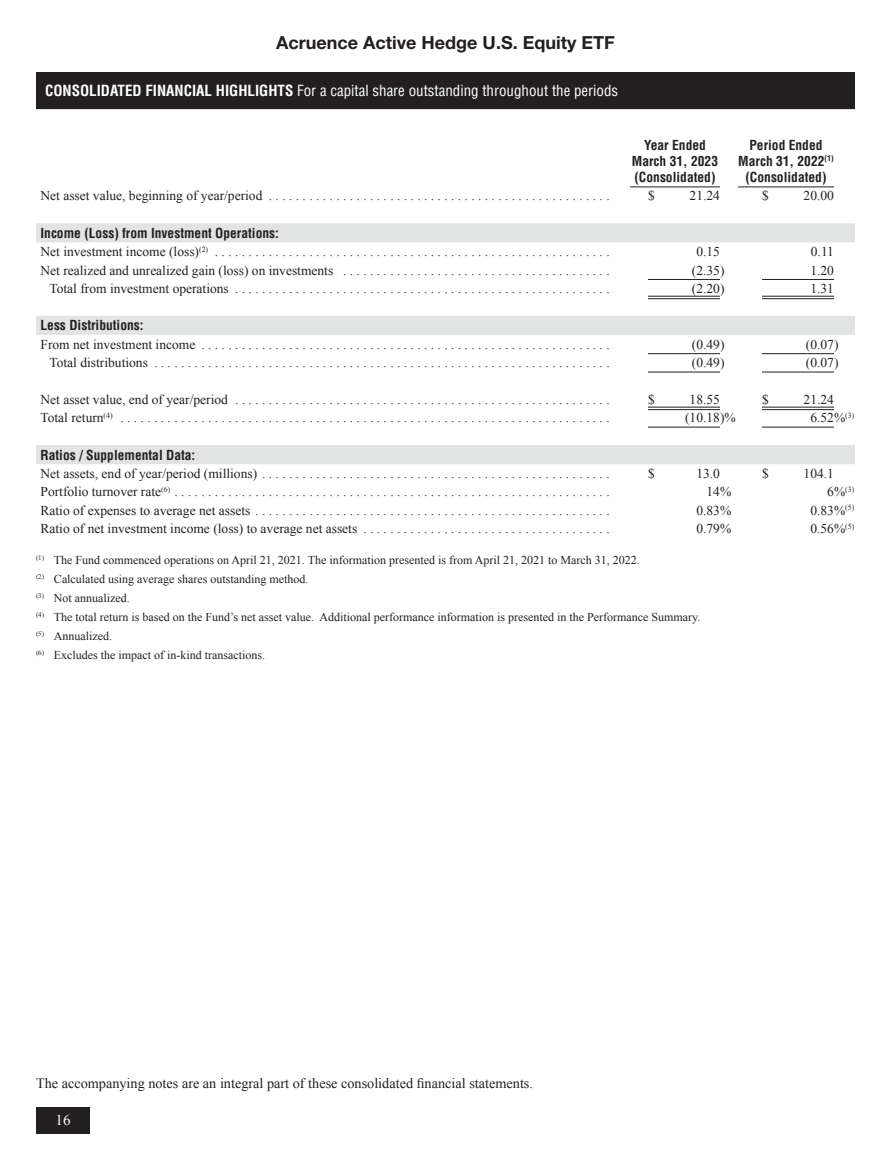
<style>
.page{position:relative;width:891px;height:1161px;background:#fff}
.page>*{position:absolute;margin:0;border:0;box-sizing:border-box;transform-origin:0 0}
.t1{font:700 18px "Helvetica Neue LT Std";color:#231f20}
.Main_Headings_in_Bla{font:condensed 15px "Helvetica";color:#fff}
.t2{font:15px "Times New Roman";color:#fff}
.t3{font:14.25px "Times New Roman";color:#231f20}
.Financials_Table_Stu{font:13.5px "Times New Roman";color:#231f20}
.Table_Stub_-_Level_2{font:13.5px "Times New Roman";color:#231f20}
.Financials_Gray_Subh{font:700 condensed 13.5px "Helvetica";color:#231f20}
.Financials_Table_Hea{font:700 condensed 13.5px/16.2px "Helvetica";color:#231f20;text-align:center}
.Table_Figure{font:13.5px "Times New Roman";color:#231f20}
.Table_Figure_-_Subto{font:13.5px "Times New Roman";color:#231f20}
.Table_Figure_-_Total{font:13.5px "Times New Roman";color:#231f20}
.Footnote{font:12px "Times New Roman";color:#231f20}
.Table_Figure-2{font:7.8px "Times New Roman";color:#231f20}
.s1{font-weight:700}
.s2{font-size:13.5px}
</style>
<div class="page">
<div style="left:36px;top:1107px;width:54px;height:27px;background:#231f20"></div>
<div style="left:36px;top:72px;width:819px;height:36px;background:#231f20"></div>
<div style="left:36px;top:96px;width:819px;height:13px;background:#231f20"></div>
<svg style="left:36px;top:223px;width:702px;height:241px"></svg>
<svg style="left:738px;top:223px;width:117px;height:241px"></svg>
<hr style="left:630px;top:187px;width:90px;height:1px;background:#231f20">
<hr style="left:738px;top:187px;width:96px;height:1px;background:#231f20">
<hr style="left:648px;top:279px;width:72px;height:1px;background:#231f20">
<hr style="left:762px;top:279px;width:72px;height:1px;background:#231f20">
<hr style="left:648px;top:296px;width:72px;height:1px;background:#231f20">
<hr style="left:648px;top:298px;width:72px;height:1px;background:#231f20">
<hr style="left:762px;top:296px;width:72px;height:1px;background:#231f20">
<hr style="left:762px;top:298px;width:72px;height:1px;background:#231f20">
<hr style="left:648px;top:353px;width:72px;height:1px;background:#231f20">
<hr style="left:762px;top:353px;width:72px;height:1px;background:#231f20">
<hr style="left:648px;top:372px;width:72px;height:1px;background:#231f20">
<hr style="left:762px;top:372px;width:72px;height:1px;background:#231f20">
<hr style="left:648px;top:407px;width:72px;height:1px;background:#231f20">
<hr style="left:648px;top:409px;width:72px;height:1px;background:#231f20">
<hr style="left:762px;top:407px;width:72px;height:1px;background:#231f20">
<hr style="left:762px;top:409px;width:72px;height:1px;background:#231f20">
<hr style="left:648px;top:427px;width:72px;height:1px;background:#231f20">
<hr style="left:762px;top:427px;width:72px;height:1px;background:#231f20">
<h1 class="t1" style="left:276px;top:31px;width:340px">Acruence Active Hedge U.S. Equity ETF</h1>
<p class="Main_Headings_in_Bla" style="left:45px;top:81px;width:575px"><span class="s1">CONSOLIDATED FINANCIAL HIGHLIGHTS</span> For a capital share outstanding throughout the periods</p>
<p class="Financials_Table_Hea" style="left:632px;top:137px;width:88px">Year Ended<br>March 31, 2023 (Consolidated)</p>
<p class="Financials_Table_Hea" style="left:738px;top:137px;width:97px">Period Ended<br>March 31, 2022<sup>(1) </sup>(Consolidated)</p>
<p class="Financials_Table_Stu" style="left:40px;top:187px;width:564px">Net asset value, beginning of year/period . . . . . . . . . . . . . . . . . . . . . . . . . . . . . . . . . . . . . . . . . . . . . . . . . .</p>
<p class="Table_Figure" style="left:648px;top:187px;width:8px">$</p>
<p class="Table_Figure" style="left:690px;top:187px;width:32px">21.24</p>
<p class="Table_Figure" style="left:762px;top:187px;width:8px">$</p>
<p class="Table_Figure" style="left:804px;top:187px;width:32px">20.00</p>
<p class="Financials_Gray_Subh" style="left:40px;top:224px;width:240px">Income (Loss) from Investment Operations:</p>
<p class="Financials_Table_Stu" style="left:40px;top:243px;width:569px">Net investment income (loss)<sup>(2)</sup> ...........................................................</p>
<p class="Table_Figure" style="left:696px;top:243px;width:25px">0.15</p>
<p class="Table_Figure" style="left:811px;top:243px;width:25px">0.11</p>
<p class="Financials_Table_Stu" style="left:40px;top:261px;width:564px">Net realized and unrealized gain (loss) on investments . . . . . . . . . . . . . . . . . . . . . . . . . . . . . . . . . . . . . . .</p>
<p class="Table_Figure_-_Subto" style="left:692px;top:261px;width:34px">(2.35)</p>
<p class="Table_Figure_-_Subto" style="left:810px;top:261px;width:25px">1.20</p>
<p class="Table_Stub_-_Level_2" style="left:50px;top:279px;width:555px">Total from investment operations . . . . . . . . . . . . . . . . . . . . . . . . . . . . . . . . . . . . . . . . . . . . . . . . . . . . . . .</p>
<p class="Table_Figure_-_Total" style="left:692px;top:279px;width:34px">(2.20)</p>
<p class="Table_Figure_-_Total" style="left:810px;top:279px;width:25px">1.31</p>
<p class="Financials_Gray_Subh" style="left:40px;top:317px;width:105px">Less Distributions:</p>
<p class="Financials_Table_Stu" style="left:40px;top:335px;width:564px">From net investment income . . . . . . . . . . . . . . . . . . . . . . . . . . . . . . . . . . . . . . . . . . . . . . . . . . . . . . . . . . . .</p>
<p class="Table_Figure_-_Subto" style="left:692px;top:335px;width:34px">(0.49)</p>
<p class="Table_Figure_-_Subto" style="left:806px;top:335px;width:34px">(0.07)</p>
<p class="Table_Stub_-_Level_2" style="left:50px;top:354px;width:555px">Total distributions . . . . . . . . . . . . . . . . . . . . . . . . . . . . . . . . . . . . . . . . . . . . . . . . . . . . . . . . . . . . . . . . . . .</p>
<p class="Table_Figure_-_Subto" style="left:692px;top:354px;width:34px">(0.49)</p>
<p class="Table_Figure_-_Subto" style="left:806px;top:354px;width:34px">(0.07)</p>
<p class="Financials_Table_Stu" style="left:40px;top:390px;width:564px">Net asset value, end of year/period . . . . . . . . . . . . . . . . . . . . . . . . . . . . . . . . . . . . . . . . . . . . . . . . . . . . . . .</p>
<p class="Table_Figure_-_Total" style="left:648px;top:390px;width:8px">$</p>
<p class="Table_Figure_-_Total" style="left:690px;top:390px;width:32px">18.55</p>
<p class="Table_Figure_-_Total" style="left:762px;top:390px;width:8px">$</p>
<p class="Table_Figure_-_Total" style="left:804px;top:390px;width:32px">21.24</p>
<p class="Financials_Table_Stu" style="left:40px;top:409px;width:564px">Total return<sup>(4)</sup> . . . . . . . . . . . . . . . . . . . . . . . . . . . . . . . . . . . . . . . . . . . . . . . . . . . . . . . . . . . . . . . . . . . . . . . .</p>
<p class="Table_Figure_-_Subto" style="left:685px;top:409px;width:52px">(10.18)%</p>
<p class="Table_Figure_-_Subto" style="left:810px;top:409px;width:25px">6.52</p>
<p class="Table_Figure-2" style="left:834px;top:410px;width:22px"><span class="s2">%</span>(3)</p>
<p class="Financials_Gray_Subh" style="left:40px;top:446px;width:156px">Ratios / Supplemental Data:</p>
<p class="Financials_Table_Stu" style="left:40px;top:464px;width:564px">Net assets, end of year/period (millions) . . . . . . . . . . . . . . . . . . . . . . . . . . . . . . . . . . . . . . . . . . . . . . . . . . .</p>
<p class="Table_Figure" style="left:648px;top:464px;width:8px">$</p>
<p class="Table_Figure" style="left:696px;top:464px;width:25px">13.0</p>
<p class="Table_Figure" style="left:762px;top:464px;width:8px">$</p>
<p class="Table_Figure" style="left:804px;top:464px;width:32px">104.1</p>
<p class="Financials_Table_Stu" style="left:40px;top:483px;width:564px">Portfolio turnover rate<sup>(6)</sup> . . . . . . . . . . . . . . . . . . . . . . . . . . . . . . . . . . . . . . . . . . . . . . . . . . . . . . . . . . . . . . . .</p>
<p class="Table_Figure" style="left:706px;top:483px;width:26px">14%</p>
<p class="Table_Figure" style="left:827px;top:483px;width:8px">6</p>
<p class="Table_Figure-2" style="left:834px;top:484px;width:22px"><span class="s2">%</span>(3)</p>
<p class="Financials_Table_Stu" style="left:40px;top:501px;width:564px">Ratio of expenses to average net assets . . . . . . . . . . . . . . . . . . . . . . . . . . . . . . . . . . . . . . . . . . . . . . . . . . . .</p>
<p class="Table_Figure" style="left:696px;top:501px;width:36px">0.83%</p>
<p class="Table_Figure" style="left:810px;top:501px;width:25px">0.83</p>
<p class="Table_Figure-2" style="left:834px;top:502px;width:22px"><span class="s2">%</span>(5)</p>
<p class="Financials_Table_Stu" style="left:40px;top:520px;width:564px">Ratio of net investment income (loss) to average net assets . . . . . . . . . . . . . . . . . . . . . . . . . . . . . . . . . . . .</p>
<p class="Table_Figure" style="left:696px;top:520px;width:36px">0.79%</p>
<p class="Table_Figure" style="left:810px;top:520px;width:25px">0.56</p>
<p class="Table_Figure-2" style="left:834px;top:521px;width:22px"><span class="s2">%</span>(5)</p>
<p class="Footnote" style="left:36px;top:552px;width:603px"><sup>(1)</sup> The Fund commenced operations on April 21, 2021. The information presented is from April 21, 2021 to March 31, 2022.</p>
<p class="Footnote" style="left:36px;top:571px;width:272px"><sup>(2)</sup> Calculated using average shares outstanding method.</p>
<p class="Footnote" style="left:36px;top:590px;width:94px"><sup>(3)</sup> Not annualized.</p>
<p class="Footnote" style="left:36px;top:609px;width:664px"><sup>(4)</sup> The total return is based on the Fund’s net asset value. Additional performance information is presented in the Performance Summary.</p>
<p class="Footnote" style="left:36px;top:628px;width:76px"><sup>(5)</sup> Annualized.</p>
<p class="Footnote" style="left:36px;top:646px;width:229px"><sup>(6)</sup> Excludes the impact of in-kind transactions.</p>
<p class="t3" style="left:36px;top:1074px;width:499px">The accompanying notes are an integral part of these consolidated financial statements.</p>
<p class="t2" style="left:56px;top:1110px;width:16px">16</p>
</div>
